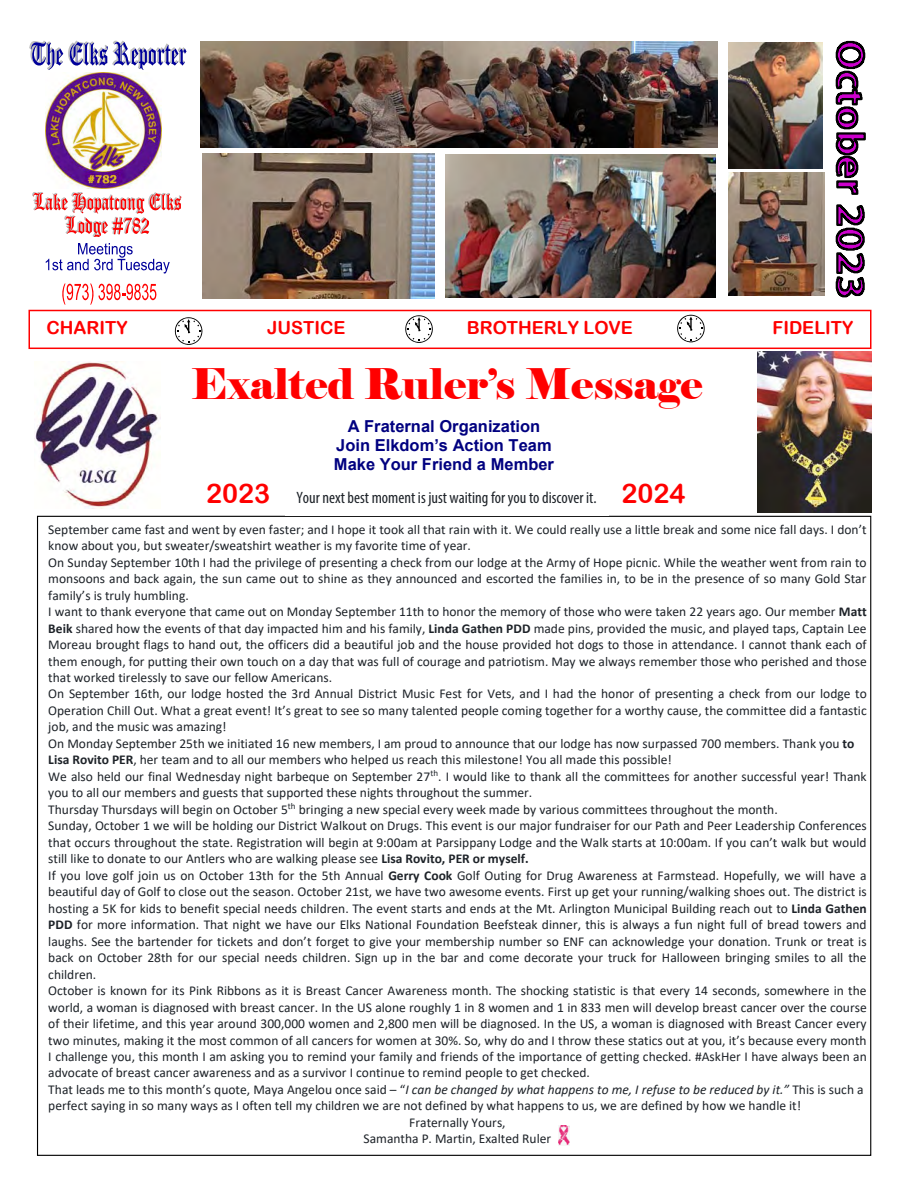
<style>
.page{position:relative;width:918px;height:1188px;background:#fff}
.page>*{position:absolute;margin:0;border:0;box-sizing:border-box;transform-origin:0 0}
.t1{font:42px "Elephant";color:#f00}
.t2{font:27px "Arial Rounded MT Bold";color:#f00}
.t3{font:18px "Arial Rounded MT Bold";color:#f00}
.t4{font:700 16.5px/18.9px "Arial";color:#000080;text-align:center}
.t5{font:condensed 16.5px "Myriad Pro";color:#1d2228}
.t6{font:13.5px "Calibri";color:#1d2228}
.s1{font-weight:700}
.s2{font-style:italic}
</style>
<div class="page">
<svg style="left:32px;top:192px;width:149px;height:45px"></svg>
<img style="left:46px;top:73px;width:115px;height:115px">
<img style="left:35px;top:362px;width:123px;height:146px">
<img style="left:757px;top:351px;width:114px;height:161px">
<svg style="left:835px;top:40px;width:31px;height:155px"></svg>
<svg style="left:835px;top:204px;width:30px;height:94px"></svg>
<img style="left:200px;top:42px;width:518px;height:105px">
<img style="left:728px;top:43px;width:94px;height:125px">
<img style="left:446px;top:154px;width:270px;height:143px">
<img style="left:728px;top:172px;width:97px;height:123px">
<img style="left:202px;top:153px;width:232px;height:146px">
<img style="left:558px;top:1125px;width:11px;height:21px">
<svg style="left:29px;top:40px;width:157px;height:30px"></svg>
<div style="left:28px;top:310px;width:844px;height:39px;border:2px solid #f00"></div>
<svg style="left:46px;top:243px;width:123px;height:62px"></svg>
<svg style="left:174px;top:317px;width:29px;height:28px"></svg>
<svg style="left:677px;top:315px;width:28px;height:27px"></svg>
<svg style="left:405px;top:315px;width:28px;height:28px"></svg>
<h3 class="t3" style="left:47px;top:317px;width:83px">CHARITY</h3>
<h3 class="t3" style="left:267px;top:317px;width:80px">JUSTICE</h3>
<h3 class="t3" style="left:467px;top:317px;width:168px">BROTHERLY LOVE</h3>
<h3 class="t3" style="left:773px;top:317px;width:82px">FIDELITY</h3>
<h1 class="t1" style="left:191px;top:358px;width:513px">Exalted Ruler’s Message</h1>
<p class="t4" style="left:334px;top:417px;width:222px">A Fraternal Organization<br>Join Elkdom’s Action Team<br>Make Your Friend a Member</p>
<h2 class="t2" style="left:206px;top:477px;width:66px">2023</h2>
<h2 class="t2" style="left:621px;top:477px;width:66px">2024</h2>
<p class="t5" style="left:296px;top:491px;width:302px">Your next best moment is just waiting for you to discover it.</p>
<p class="t6" style="left:48px;top:524px;width:820px">September came fast and went by even faster; and I hope it took all that rain with it. We could really use a little break and some nice fall days. I don’t</p>
<p class="t6" style="left:48px;top:540px;width:424px">know about you, but sweater/sweatshirt weather is my favorite time of year.</p>
<p class="t6" style="left:48px;top:557px;width:820px">On Sunday September 10th I had the privilege of presenting a check from our lodge at the Army of Hope picnic. While the weather went from rain to</p>
<p class="t6" style="left:48px;top:573px;width:820px">monsoons and back again, the sun came out to shine as they announced and escorted the families in, to be in the presence of so many Gold Star</p>
<p class="t6" style="left:48px;top:589px;width:142px">family’s is truly humbling.</p>
<p class="t6" style="left:48px;top:606px;width:820px">I want to thank everyone that came out on Monday September 11th to honor the memory of those who were taken 22 years ago. Our member <span class="s1">Matt</span></p>
<p class="t6" style="left:48px;top:622px;width:820px"><span class="s1">Beik</span> shared how the events of that day impacted him and his family, <span class="s1">Linda Gathen PDD</span> made pins, provided the music, and played taps, Captain Lee</p>
<p class="t6" style="left:48px;top:639px;width:820px">Moreau brought flags to hand out, the officers did a beautiful job and the house provided hot dogs to those in attendance. I cannot thank each of</p>
<p class="t6" style="left:48px;top:655px;width:820px">them enough, for putting their own touch on a day that was full of courage and patriotism. May we always remember those who perished and those</p>
<p class="t6" style="left:48px;top:672px;width:285px">that worked tirelessly to save our fellow Americans.</p>
<p class="t6" style="left:48px;top:688px;width:820px">On September 16th, our lodge hosted the 3rd Annual District Music Fest for Vets, and I had the honor of presenting a check from our lodge to</p>
<p class="t6" style="left:48px;top:705px;width:820px">Operation Chill Out. What a great event! It’s great to see so many talented people coming together for a worthy cause, the committee did a fantastic</p>
<p class="t6" style="left:48px;top:721px;width:180px">job, and the music was amazing!</p>
<p class="t6" style="left:48px;top:738px;width:808px">On Monday September 25th we initiated 16 new members, I am proud to announce that our lodge has now surpassed 700 members. Thank you <span class="s1">to</span></p>
<p class="t6" style="left:48px;top:754px;width:625px"><span class="s1">Lisa Rovito PER</span>, her team and to all our members who helped us reach this milestone! You all made this possible!</p>
<p class="t6" style="left:48px;top:771px;width:820px">We also held our final Wednesday night barbeque on September 27<sup>th</sup>. I would like to thank all the committees for another successful year! Thank</p>
<p class="t6" style="left:48px;top:787px;width:486px">you to all our members and guests that supported these nights throughout the summer.</p>
<p class="t6" style="left:48px;top:804px;width:731px">Thursday Thursdays will begin on October 5<sup>th</sup> bringing a new special every week made by various committees throughout the month.</p>
<p class="t6" style="left:48px;top:820px;width:820px">Sunday, October 1 we will be holding our District Walkout on Drugs. This event is our major fundraiser for our Path and Peer Leadership Conferences</p>
<p class="t6" style="left:48px;top:837px;width:820px">that occurs throughout the state. Registration will begin at 9:00am at Parsippany Lodge and the Walk starts at 10:00am. If you can’t walk but would</p>
<p class="t6" style="left:48px;top:853px;width:482px">still like to donate to our Antlers who are walking please see <span class="s1">Lisa Rovito, PER or myself.</span></p>
<p class="t6" style="left:48px;top:870px;width:820px">If you love golf join us on October 13th for the 5th Annual <span class="s1">Gerry Cook</span> Golf Outing for Drug Awareness at Farmstead. Hopefully, we will have a</p>
<p class="t6" style="left:48px;top:886px;width:820px">beautiful day of Golf to close out the season. October 21st, we have two awesome events. First up get your running/walking shoes out. The district is</p>
<p class="t6" style="left:48px;top:903px;width:820px">hosting a 5K for kids to benefit special needs children. The event starts and ends at the Mt. Arlington Municipal Building reach out to <span class="s1">Linda Gathen</span></p>
<p class="t6" style="left:48px;top:919px;width:820px"><span class="s1">PDD</span> for more information. That night we have our Elks National Foundation Beefsteak dinner, this is always a fun night full of bread towers and</p>
<p class="t6" style="left:48px;top:936px;width:820px">laughs. See the bartender for tickets and don’t forget to give your membership number so ENF can acknowledge your donation. Trunk or treat is</p>
<p class="t6" style="left:48px;top:952px;width:820px">back on October 28th for our special needs children. Sign up in the bar and come decorate your truck for Halloween bringing smiles to all the</p>
<p class="t6" style="left:48px;top:969px;width:49px">children.</p>
<p class="t6" style="left:48px;top:985px;width:820px">October is known for its Pink Ribbons as it is Breast Cancer Awareness month. The shocking statistic is that every 14 seconds, somewhere in the</p>
<p class="t6" style="left:48px;top:1001px;width:820px">world, a woman is diagnosed with breast cancer. In the US alone roughly 1 in 8 women and 1 in 833 men will develop breast cancer over the course</p>
<p class="t6" style="left:48px;top:1018px;width:820px">of their lifetime, and this year around 300,000 women and 2,800 men will be diagnosed. In the US, a woman is diagnosed with Breast Cancer every</p>
<p class="t6" style="left:48px;top:1034px;width:820px">two minutes, making it the most common of all cancers for women at 30%. So, why do and I throw these statics out at you, it’s because every month</p>
<p class="t6" style="left:48px;top:1051px;width:820px">I challenge you, this month I am asking you to remind your family and friends of the importance of getting checked. #AskHer I have always been an</p>
<p class="t6" style="left:48px;top:1067px;width:543px">advocate of breast cancer awareness and as a survivor I continue to remind people to get checked.</p>
<p class="t6" style="left:48px;top:1084px;width:817px">That leads me to this month’s quote, Maya Angelou once said – “<span class="s2">I can be changed by what happens to me, I refuse to be reduced by it.”</span> This is such a</p>
<p class="t6" style="left:48px;top:1100px;width:754px">perfect saying in so many ways as I often tell my children we are not defined by what happens to us, we are defined by how we handle it!</p>
<p class="t6" style="left:409px;top:1117px;width:98px">Fraternally Yours,</p>
<p class="t6" style="left:364px;top:1133px;width:189px">Samantha P. Martin, Exalted Ruler</p>
</div>
